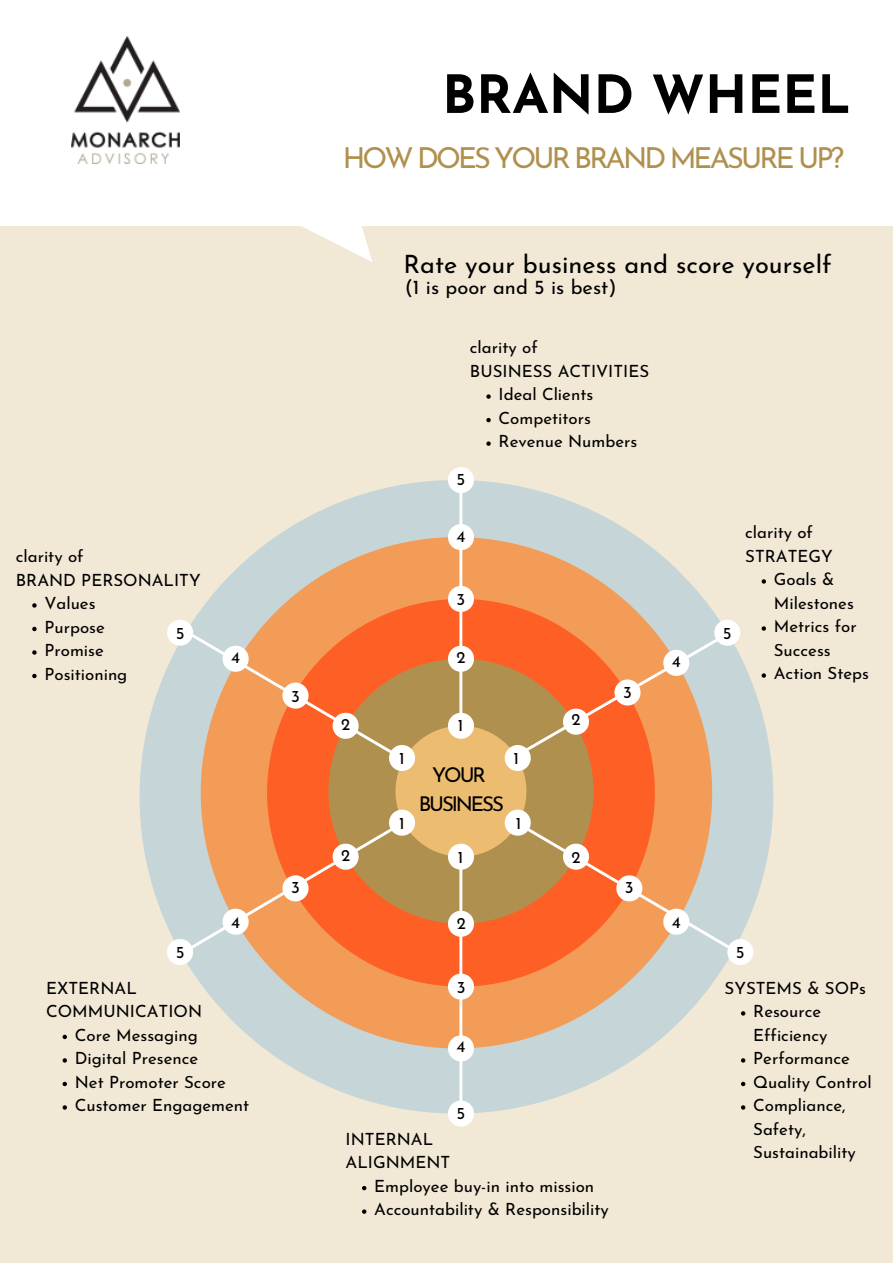
<style>
.page{position:relative;width:893px;height:1263px;background:#f1e8d6}
.page>*{position:absolute;margin:0;border:0;box-sizing:border-box;transform-origin:0 0}
.t1{font:700 52.5px "Josefin Sans";color:#000}
.t2{font:28.95px "Josefin Sans";letter-spacing:-.1em;color:#b0904e}
.t3{font:25.28px "Josefin Sans";color:#000}
.t4{font:20.4px "Josefin Sans";letter-spacing:-.105em;color:#000}
.t5{font:20.02px "Josefin Sans";color:#000}
.t6{font:16.88px/23.5px "Josefin Sans";color:#000}
.t7{font:16.8px "Josefin Sans";color:#000}
</style>
<div class="page">
<div style="left:0;top:0;width:893px;height:226px;background:#fff"></div>
<svg style="left:302px;top:226px;width:70px;height:36px"></svg>
<img style="left:71px;top:36px;width:108px;height:128px">
<svg style="left:140px;top:480px;width:633px;height:633px"></svg>
<svg style="left:201px;top:537px;width:511px;height:511px;background:#ddc1a4"></svg>
<svg style="left:267px;top:599px;width:388px;height:387px;background:#f28f53"></svg>
<svg style="left:448px;top:467px;width:26px;height:26px"></svg>
<svg style="left:448px;top:524px;width:26px;height:26px"></svg>
<svg style="left:448px;top:586px;width:26px;height:26px"></svg>
<svg style="left:448px;top:973px;width:26px;height:26px"></svg>
<svg style="left:448px;top:1035px;width:26px;height:26px"></svg>
<svg style="left:448px;top:1100px;width:26px;height:26px"></svg>
<hr style="left:459px;top:492px;width:3px;height:232px;background:#fff">
<hr style="left:459px;top:865px;width:3px;height:243px;background:#fff">
<svg style="left:167px;top:620px;width:586px;height:345px;background:#e29d6d"></svg>
<svg style="left:32px;top:603px;width:5px;height:5px"></svg>
<svg style="left:32px;top:627px;width:5px;height:4px"></svg>
<svg style="left:32px;top:650px;width:5px;height:5px"></svg>
<svg style="left:32px;top:674px;width:5px;height:4px"></svg>
<svg style="left:63px;top:1035px;width:4px;height:4px"></svg>
<svg style="left:63px;top:1058px;width:4px;height:4px"></svg>
<svg style="left:63px;top:1082px;width:4px;height:4px"></svg>
<svg style="left:63px;top:1105px;width:4px;height:5px"></svg>
<svg style="left:362px;top:1186px;width:4px;height:4px"></svg>
<svg style="left:362px;top:1209px;width:4px;height:5px"></svg>
<svg style="left:741px;top:1011px;width:4px;height:4px"></svg>
<svg style="left:741px;top:1058px;width:4px;height:4px"></svg>
<svg style="left:741px;top:1082px;width:4px;height:4px"></svg>
<svg style="left:741px;top:1105px;width:4px;height:5px"></svg>
<svg style="left:486px;top:394px;width:5px;height:5px"></svg>
<svg style="left:486px;top:418px;width:5px;height:4px"></svg>
<svg style="left:486px;top:441px;width:5px;height:5px"></svg>
<svg style="left:761px;top:579px;width:5px;height:5px"></svg>
<svg style="left:761px;top:626px;width:5px;height:5px"></svg>
<svg style="left:761px;top:673px;width:5px;height:5px"></svg>
<p class="t1" style="left:442px;top:74px;width:410px">BRAND WHEEL</p>
<p class="t2" style="left:343px;top:146px;width:503px">HOW DOES YOUR BRAND MEASURE UP?</p>
<p class="t3" style="left:403px;top:254px;width:430px">Rate your business and score yourself</p>
<p class="t5" style="left:405px;top:278px;width:213px">(1 is poor and 5 is best)</p>
<p class="t6" style="left:470px;top:337px;width:69px">clarity of</p>
<p class="t6" style="left:470px;top:361px;width:181px">BUSINESS ACTIVITIES</p>
<p class="t6" style="left:16px;top:546px;width:69px">clarity of</p>
<p class="t6" style="left:16px;top:570px;width:186px">BRAND PERSONALITY</p>
<p class="t6" style="left:44px;top:593px;width:53px">Values</p>
<p class="t6" style="left:44px;top:617px;width:62px">Purpose</p>
<p class="t6" style="left:44px;top:640px;width:61px">Promise</p>
<p class="t6" style="left:44px;top:664px;width:84px">Positioning</p>
<p class="t7" style="left:176px;top:626px;width:10px">5</p>
<p class="t7" style="left:456px;top:472px;width:10px">5</p>
<p class="t7" style="left:456px;top:529px;width:10px">4</p>
<p class="t7" style="left:456px;top:592px;width:10px">3</p>
<p class="t6" style="left:498px;top:384px;width:96px">Ideal Clients</p>
<p class="t6" style="left:498px;top:408px;width:94px">Competitors</p>
<p class="t6" style="left:498px;top:431px;width:140px">Revenue Numbers</p>
<p class="t7" style="left:231px;top:651px;width:10px">4</p>
<p class="t7" style="left:672px;top:654px;width:10px">4</p>
<p class="t7" style="left:456px;top:651px;width:11px">2</p>
<p class="t7" style="left:291px;top:689px;width:10px">3</p>
<p class="t7" style="left:623px;top:686px;width:10px">3</p>
<p class="t7" style="left:341px;top:717px;width:11px">2</p>
<p class="t7" style="left:571px;top:713px;width:11px">2</p>
<p class="t7" style="left:458px;top:718px;width:7px">1</p>
<p class="t7" style="left:399px;top:751px;width:7px">1</p>
<p class="t4" style="left:432px;top:767px;width:55px">YOUR</p>
<p class="t4" style="left:419px;top:795px;width:87px">BUSINESS</p>
<p class="t7" style="left:513px;top:751px;width:7px">1</p>
<p class="t7" style="left:341px;top:848px;width:11px">2</p>
<p class="t7" style="left:399px;top:816px;width:7px">1</p>
<p class="t7" style="left:516px;top:816px;width:7px">1</p>
<p class="t7" style="left:458px;top:850px;width:7px">1</p>
<p class="t7" style="left:571px;top:850px;width:11px">2</p>
<p class="t7" style="left:231px;top:915px;width:10px">4</p>
<p class="t7" style="left:291px;top:880px;width:10px">3</p>
<p class="t7" style="left:625px;top:880px;width:10px">3</p>
<p class="t7" style="left:457px;top:916px;width:11px">2</p>
<p class="t7" style="left:672px;top:915px;width:10px">4</p>
<p class="t7" style="left:723px;top:626px;width:10px">5</p>
<p class="t6" style="left:745px;top:522px;width:69px">clarity of</p>
<p class="t6" style="left:745px;top:546px;width:89px">STRATEGY</p>
<p class="t6" style="left:774px;top:569px;width:82px">Goals &amp;<br>Milestones</p>
<p class="t6" style="left:774px;top:616px;width:84px">Metrics for<br>Success</p>
<p class="t6" style="left:774px;top:663px;width:97px">Action Steps</p>
<p class="t7" style="left:176px;top:945px;width:10px">5</p>
<p class="t7" style="left:736px;top:945px;width:10px">5</p>
<p class="t6" style="left:46px;top:978px;width:92px">EXTERNAL</p>
<p class="t6" style="left:46px;top:1001px;width:157px">COMMUNICATION</p>
<p class="t6" style="left:75px;top:1025px;width:125px">Core Messaging</p>
<p class="t6" style="left:75px;top:1048px;width:125px">Digital Presence</p>
<p class="t6" style="left:75px;top:1072px;width:153px">Net Promoter Score</p>
<p class="t6" style="left:75px;top:1095px;width:176px">Customer Engagement</p>
<p class="t7" style="left:457px;top:980px;width:10px">3</p>
<p class="t7" style="left:456px;top:1039px;width:10px">4</p>
<p class="t6" style="left:346px;top:1129px;width:89px">INTERNAL</p>
<p class="t6" style="left:346px;top:1152px;width:106px">ALIGNMENT</p>
<p class="t7" style="left:456px;top:1107px;width:10px">5</p>
<p class="t6" style="left:374px;top:1176px;width:221px">Employee buy-in into mission</p>
<p class="t6" style="left:374px;top:1199px;width:236px">Accountability &amp; Responsibility</p>
<p class="t6" style="left:724px;top:978px;width:143px">SYSTEMS &amp; SOPs</p>
<p class="t6" style="left:753px;top:1001px;width:76px">Resource<br>Efficiency</p>
<p class="t6" style="left:753px;top:1048px;width:98px">Performance</p>
<p class="t6" style="left:753px;top:1072px;width:120px">Quality Control</p>
<p class="t6" style="left:753px;top:1095px;width:104px">Compliance,<br>Safety,<br>Sustainability</p>
</div>
